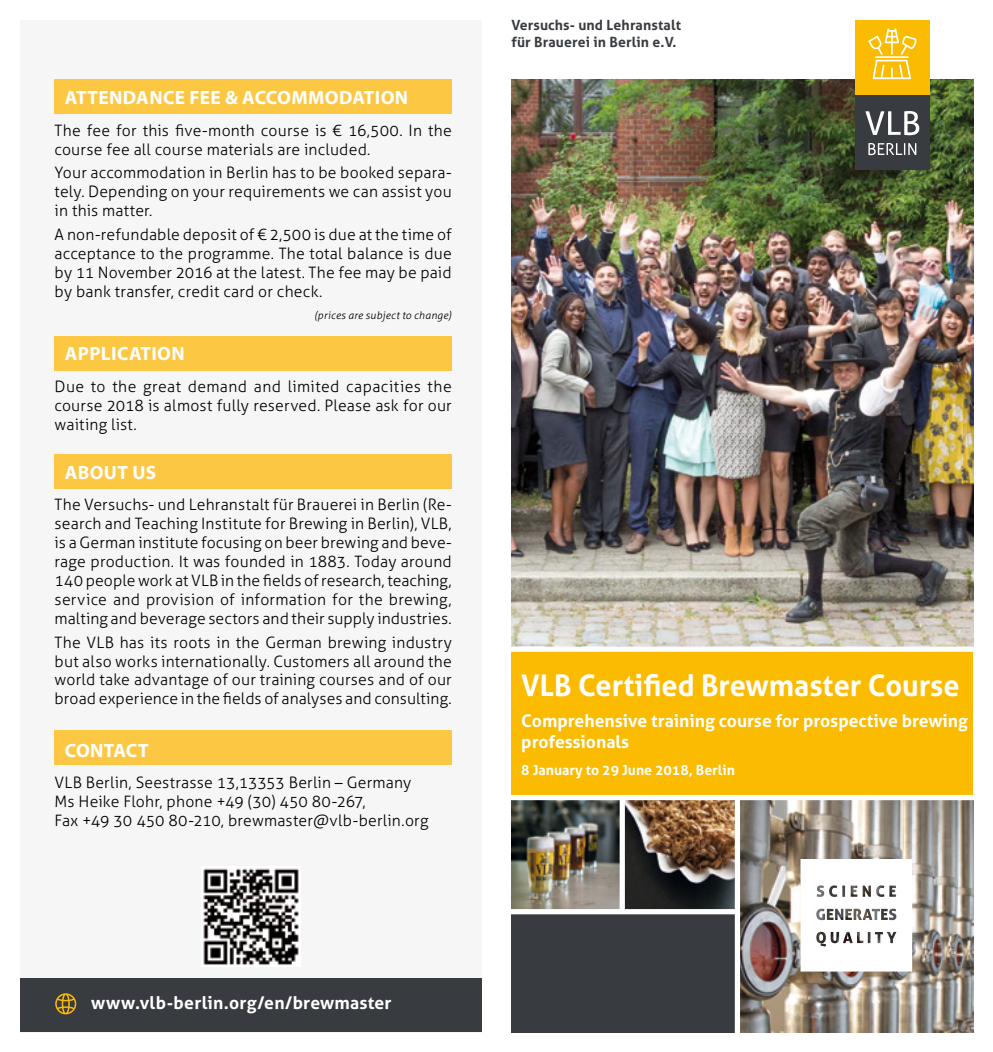
<style>
.page{position:relative;width:993px;height:1052px;background:#fff}
.page>*{position:absolute;margin:0;border:0;box-sizing:border-box;transform-origin:0 0}
.t1{font:700 29.75px "Aller";color:#fff}
.Headline1{font:700 19.25px "Myriad Pro";letter-spacing:.02em;color:#fff}
.t2{font:700 17.5px/21px "Aller";color:#fff}
.Fließtext{font:300 15.75px/18.9px "Aller";letter-spacing:.01em;color:#000;text-align:justify}
.t3{font:700 14px "Aller";letter-spacing:.01em;color:#383b3f}
.t4{font:700 14px "Aller";color:#fff}
.Fließtext-2{font:italic 300 10.5px "Aller";letter-spacing:.025em;color:#000}
</style>
<div class="page">
<div style="left:20px;top:20px;width:461px;height:1012px;background:#f6f6f7"></div>
<img style="left:511px;top:79px;width:461px;height:567px">
<img style="left:624px;top:800px;width:110px;height:109px">
<div style="left:511px;top:648px;width:461px;height:148px;background:#fabb00"></div>
<img style="left:511px;top:800px;width:108px;height:109px">
<img style="left:740px;top:800px;width:232px;height:232px">
<div style="left:511px;top:913px;width:224px;height:119px;background:#383b3f"></div>
<div style="left:506px;top:909px;width:232px;height:5px;background:#fff"></div>
<div style="left:734px;top:796px;width:5px;height:241px;background:#fff"></div>
<svg style="left:800px;top:859px;width:111px;height:112px"></svg>
<div style="left:854px;top:20px;width:75px;height:74px;background:#fabb00"></div>
<svg style="left:868px;top:28px;width:48px;height:51px"></svg>
<div style="left:854px;top:96px;width:75px;height:74px;background:#383b3f"></div>
<svg style="left:865px;top:111px;width:53px;height:24px"></svg>
<svg style="left:868px;top:143px;width:48px;height:12px"></svg>
<div style="left:506px;top:795px;width:475px;height:5px;background:#fff"></div>
<div style="left:506px;top:646px;width:475px;height:6px;background:#fff"></div>
<div style="left:55px;top:730px;width:396px;height:35px;background:#fcc844"></div>
<div style="left:20px;top:979px;width:461px;height:53px;background:#383b3f"></div>
<svg style="left:55px;top:993px;width:21px;height:21px"></svg>
<div style="left:55px;top:336px;width:396px;height:34px;background:#fcc844"></div>
<img style="left:203px;top:868px;width:96px;height:97px">
<div style="left:55px;top:454px;width:396px;height:35px;background:#fcc844"></div>
<div style="left:55px;top:79px;width:396px;height:35px;background:#fcc844"></div>
<p class="Headline1" style="left:65px;top:85px;width:345px">ATTENDANCE FEE &amp; ACCOMMODATION</p>
<p class="Fließtext" style="left:55px;top:121px;width:398px">The fee for this five-month course is € 16,500. In the course fee all course materials are included.</p>
<p class="Fließtext" style="left:55px;top:163px;width:398px">Your accommodation in Berlin has to be booked separa&shy;tely. Depending on your requirements we can assist you in this matter.</p>
<p class="Fließtext" style="left:55px;top:225px;width:398px">A non-refundable deposit of € 2,500 is due at the time of acceptance to the programme. The total balance is due by 11 November 2016 at the latest. The fee may be paid by bank transfer, credit card or check.</p>
<p class="Fließtext-2" style="left:314px;top:309px;width:139px">(prices are subject to change)</p>
<p class="Headline1" style="left:65px;top:341px;width:121px">APPLICATION</p>
<p class="Fließtext" style="left:55px;top:377px;width:398px">Due to the great demand and limited capacities the course 2018 is almost fully reserved. Please ask for our waiting list.</p>
<p class="Headline1" style="left:65px;top:459px;width:93px">ABOUT US</p>
<p class="Fließtext" style="left:55px;top:495px;width:398px">The Versuchs- und Lehranstalt für Brauerei in Berlin (Re&shy;search and Teaching Institute for Brewing in Berlin), VLB, is a German institute focusing on beer brewing and beve&shy;rage production. It was founded in 1883. Today around 140 people work at VLB in the fields of research, teaching, service and provision of information for the brewing, malting and beverage sectors and their supply industries.</p>
<p class="Fließtext" style="left:55px;top:632px;width:398px">The VLB has its roots in the German brewing industry but also works internationally. Customers all around the world take advantage of our training courses and of our broad experience in the fields of analyses and consulting.</p>
<p class="Headline1" style="left:65px;top:737px;width:85px">CONTACT</p>
<p class="Fließtext" style="left:55px;top:773px;width:375px;text-align:left">VLB Berlin, Seestrasse 13,13353 Berlin – Germany<br>Ms Heike Flohr, phone +49 (30) 450 80-267,<br>Fax +49 30 450 80-210, brewmaster@vlb-berlin.org</p>
<p class="t3" style="left:511px;top:17px;width:171px">Versuchs- und Lehranstalt</p>
<p class="t3" style="left:511px;top:33px;width:166px">für Brauerei in Berlin e.V.</p>
<p class="t1" style="left:521px;top:667px;width:439px">VLB Certified Brewmaster Course</p>
<p class="t2" style="left:521px;top:710px;width:448px">Comprehensive training course for prospective brewing professionals</p>
<p class="t4" style="left:521px;top:761px;width:215px">8 January to 29 June 2018, Berlin</p>
<p class="t2" style="left:91px;top:992px;width:302px">www.vlb-berlin.org/en/brewmaster</p>
</div>
